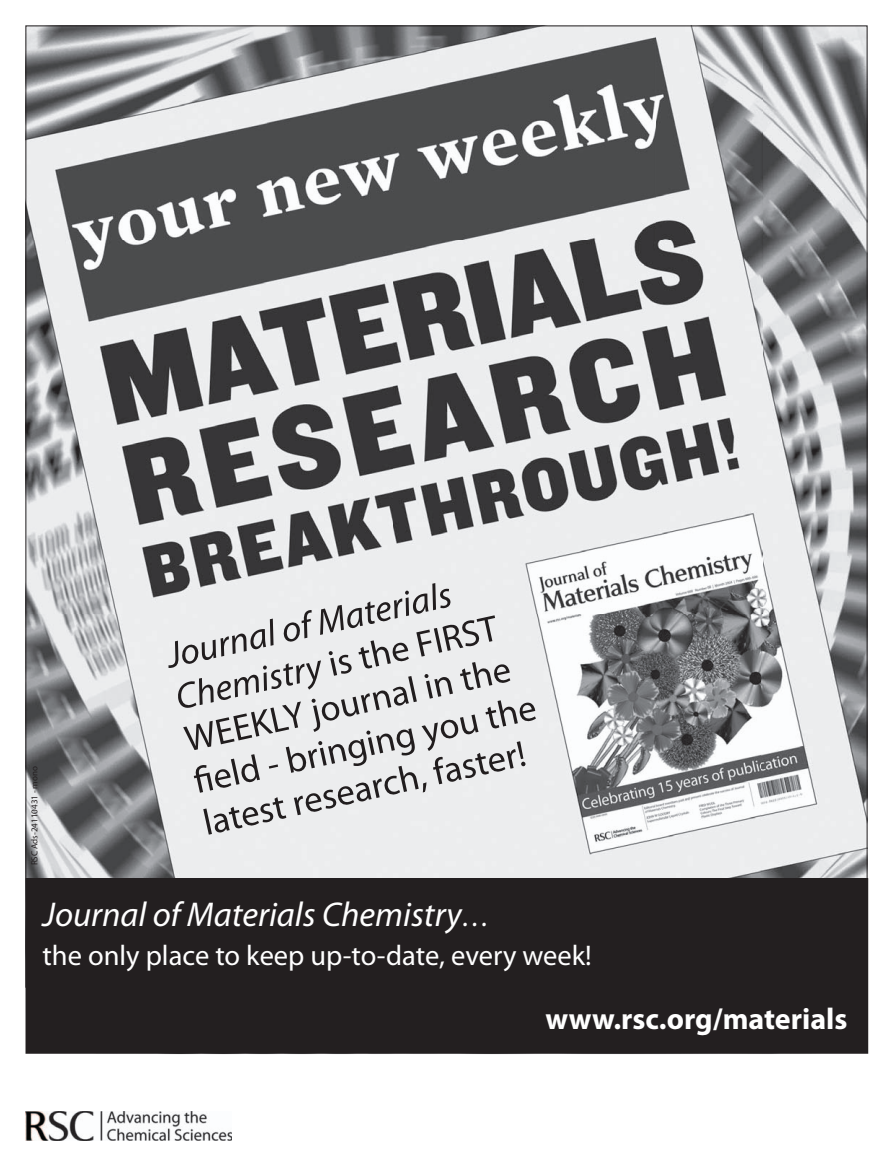
<style>
.page{position:relative;width:893px;height:1170px;background:#fff}
.page>*{position:absolute;margin:0;border:0;box-sizing:border-box;transform-origin:0 0}
.t1{font:39px "Myriad Pro";color:#fff}
.t2{font:italic 34.5px "Myriad Pro";color:#fff}
.t3{font:700 30px "Myriad Pro";color:#fff}
.t4{font:28.5px "Myriad Pro";color:#fff}
.t5{font:9px "Myriad Pro";color:#231f20}
.s1{font-size:28.5px}
</style>
<div class="page">
<img style="left:26px;top:1111px;width:206px;height:29px">
<img style="left:28px;top:614px;width:733px;height:264px">
<img style="left:761px;top:28px;width:104px;height:850px">
<img style="left:28px;top:28px;width:734px;height:586px">
<img style="left:163px;top:574px;width:385px;height:270px">
<div style="left:26px;top:878px;width:841px;height:174px;background:#231f20"></div>
<div style="left:26px;top:878px;width:842px;height:175px;border:2px solid #231f20"></div>
<p class="t5" style="left:30px;top:865px;width:101px;rotate:-90deg">RSC Ads-24110431 - mono</p>
<p class="t2" style="left:43px;top:895px;width:449px">Journal of Materials Chemistry<span class="s1">…</span></p>
<p class="t4" style="left:43px;top:939px;width:551px">the only place to keep up-to-date, every week!</p>
<h1 class="t1" style="left:495px;top:994px;width:348px">www.rsc.org/journals</h1>
<p class="t3" style="left:545px;top:1002px;width:304px">www.rsc.org/materials</p>
</div>
